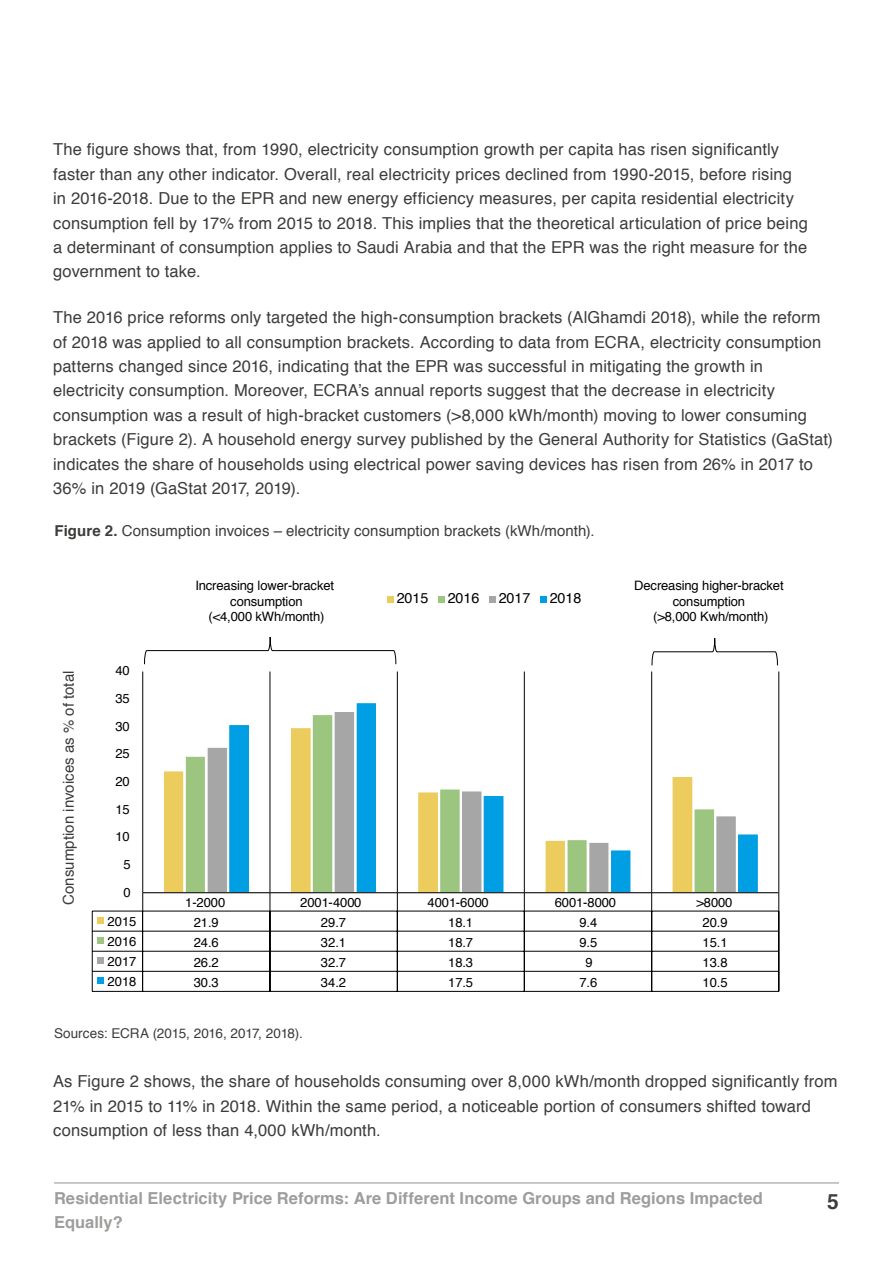
<style>
.page{position:relative;width:893px;height:1263px;background:#fff}
.page>*{position:absolute;margin:0;border:0;box-sizing:border-box;transform-origin:0 0}
.t1{font:700 21px "Helvetica";color:#3c3c3b}
.t2{font:16.5px/24.5px "Helvetica";letter-spacing:.01em;color:#3c3c3b}
.t3{font:700 16.5px "Helvetica";letter-spacing:.005em;color:#9d9d9c}
.t4{font:15px "Helvetica";letter-spacing:.005em;color:#3c3c3b}
.t5{font:14.25px "Helvetica";letter-spacing:-.005em;color:#000}
.t6{font:13.5px "Helvetica";color:#3c3c3b}
.t7{font:13.05px/15.6px "Helvetica";letter-spacing:-.01em;color:#000;text-align:center}
.s1{font-weight:700}
</style>
<div class="page">
<hr style="left:54px;top:1182px;width:785px;height:1px;background:#9d9d9c">
<hr style="left:142px;top:671px;width:1px;height:222px;background:#000">
<hr style="left:270px;top:671px;width:1px;height:222px;background:#000">
<hr style="left:397px;top:671px;width:1px;height:222px;background:#000">
<hr style="left:524px;top:671px;width:1px;height:222px;background:#000">
<hr style="left:651px;top:671px;width:1px;height:222px;background:#000">
<hr style="left:778px;top:671px;width:1px;height:222px;background:#000">
<svg style="left:164px;top:757px;width:22px;height:135px;background:#eed67f"></svg>
<svg style="left:186px;top:748px;width:22px;height:144px;background:#adcf97"></svg>
<div style="left:208px;top:747px;width:20px;height:145px;background:#a6a6a6"></div>
<svg style="left:229px;top:703px;width:529px;height:189px"></svg>
<hr style="left:143px;top:892px;width:636px;height:1px;background:#000">
<hr style="left:92px;top:911px;width:687px;height:1px;background:#000">
<hr style="left:92px;top:931px;width:687px;height:1px;background:#000">
<hr style="left:92px;top:951px;width:687px;height:1px;background:#000">
<hr style="left:92px;top:971px;width:687px;height:1px;background:#000">
<hr style="left:92px;top:991px;width:687px;height:1px;background:#000">
<svg style="left:142px;top:893px;width:1px;height:98px"></svg>
<svg style="left:270px;top:893px;width:1px;height:98px"></svg>
<svg style="left:397px;top:893px;width:1px;height:98px"></svg>
<svg style="left:524px;top:893px;width:1px;height:98px"></svg>
<svg style="left:651px;top:893px;width:1px;height:98px"></svg>
<svg style="left:778px;top:893px;width:1px;height:98px"></svg>
<svg style="left:92px;top:911px;width:11px;height:80px"></svg>
<svg style="left:388px;top:596px;width:6px;height:6px"></svg>
<svg style="left:439px;top:596px;width:6px;height:6px"></svg>
<svg style="left:490px;top:596px;width:6px;height:6px"></svg>
<svg style="left:541px;top:596px;width:6px;height:6px"></svg>
<svg style="left:651px;top:638px;width:127px;height:28px"></svg>
<svg style="left:144px;top:637px;width:253px;height:28px"></svg>
<p class="t2" style="left:53px;top:138px;width:756px">The figure shows that, from 1990, electricity consumption growth per capita has risen significantly faster than any other indicator. Overall, real electricity prices declined from 1990-2015, before rising in 2016-2018. Due to the EPR and new energy efficiency measures, per capita residential electricity consumption fell by 17% from 2015 to 2018. This implies that the theoretical articulation of price being a determinant of consumption applies to Saudi Arabia and that the EPR was the right measure for the government to take.</p>
<p class="t2" style="left:53px;top:306px;width:781px">The 2016 price reforms only targeted the high-consumption brackets (AlGhamdi 2018), while the reform of 2018 was applied to all consumption brackets. According to data from ECRA, electricity consumption patterns changed since 2016, indicating that the EPR was successful in mitigating the growth in electricity consumption. Moreover, ECRA’s annual reports suggest that the decrease in electricity consumption was a result of high-bracket customers (&gt;8,000 kWh/month) moving to lower consuming brackets (Figure 2). A household energy survey published by the General Authority for Statistics (GaStat) indicates the share of households using electrical power saving devices has risen from 26% in 2017 to 36% in 2019 (GaStat 2017, 2019).</p>
<p class="t4" style="left:54px;top:520px;width:542px"><span class="s1">Figure 2.</span> Consumption invoices – electricity consumption brackets (kWh/month).</p>
<p class="t4" style="left:57px;top:905px;width:236px;rotate:-90deg">Consumption invoices as % of total</p>
<p class="t7" style="left:115px;top:663px;width:16px">40</p>
<p class="t7" style="left:115px;top:691px;width:16px">35</p>
<p class="t7" style="left:115px;top:719px;width:16px">30</p>
<p class="t7" style="left:115px;top:746px;width:16px">25</p>
<p class="t7" style="left:115px;top:774px;width:16px">20</p>
<p class="t7" style="left:115px;top:802px;width:16px">15</p>
<p class="t7" style="left:115px;top:829px;width:16px">10</p>
<p class="t7" style="left:124px;top:857px;width:9px">5</p>
<p class="t7" style="left:124px;top:885px;width:9px">0</p>
<p class="t7" style="left:195px;top:578px;width:140px">Increasing lower-bracket consumption<br>(&lt;4,000 kWh/month)</p>
<p class="t5" style="left:397px;top:587px;width:33px">2015</p>
<p class="t5" style="left:448px;top:587px;width:33px">2016</p>
<p class="t5" style="left:499px;top:587px;width:33px">2017</p>
<p class="t5" style="left:550px;top:587px;width:33px">2018</p>
<p class="t7" style="left:634px;top:578px;width:151px">Decreasing higher-bracket consumption<br>(&gt;8,000 Kwh/month)</p>
<p class="t7" style="left:185px;top:895px;width:42px">1-2000</p>
<p class="t7" style="left:300px;top:895px;width:63px">2001-4000</p>
<p class="t7" style="left:427px;top:895px;width:63px">4001-6000</p>
<p class="t7" style="left:555px;top:895px;width:63px">6001-8000</p>
<p class="t7" style="left:696px;top:895px;width:37px">&gt;8000</p>
<p class="t7" style="left:108px;top:914px;width:30px">2015</p>
<p class="t7" style="left:194px;top:915px;width:27px">21.9</p>
<p class="t7" style="left:321px;top:915px;width:27px">29.7</p>
<p class="t7" style="left:448px;top:915px;width:27px">18.1</p>
<p class="t7" style="left:579px;top:915px;width:19px">9.4</p>
<p class="t7" style="left:703px;top:915px;width:27px">20.9</p>
<p class="t7" style="left:108px;top:934px;width:30px">2016</p>
<p class="t7" style="left:194px;top:934px;width:27px">24.6</p>
<p class="t7" style="left:321px;top:934px;width:27px">32.1</p>
<p class="t7" style="left:448px;top:934px;width:27px">18.7</p>
<p class="t7" style="left:579px;top:934px;width:19px">9.5</p>
<p class="t7" style="left:703px;top:934px;width:27px">15.1</p>
<p class="t7" style="left:108px;top:954px;width:30px">2017</p>
<p class="t7" style="left:194px;top:955px;width:27px">26.2</p>
<p class="t7" style="left:321px;top:955px;width:27px">32.7</p>
<p class="t7" style="left:448px;top:955px;width:27px">18.3</p>
<p class="t7" style="left:586px;top:955px;width:9px">9</p>
<p class="t7" style="left:703px;top:955px;width:27px">13.8</p>
<p class="t7" style="left:108px;top:974px;width:30px">2018</p>
<p class="t7" style="left:194px;top:975px;width:27px">30.3</p>
<p class="t7" style="left:321px;top:975px;width:27px">34.2</p>
<p class="t7" style="left:448px;top:975px;width:27px">17.5</p>
<p class="t7" style="left:579px;top:975px;width:19px">7.6</p>
<p class="t7" style="left:703px;top:975px;width:27px">10.5</p>
<p class="t6" style="left:54px;top:1022px;width:250px">Sources: ECRA (2015, 2016, 2017, 2018).</p>
<p class="t2" style="left:53px;top:1070px;width:786px">As Figure 2 shows, the share of households consuming over 8,000 kWh/month dropped significantly from<br>21% in 2015 to 11% in 2018. Within the same period, a noticeable portion of consumers shifted toward consumption of less than 4,000 kWh/month.</p>
<p class="t3" style="left:54px;top:1185px;width:710px">Residential Electricity Price Reforms: Are Different Income Groups and Regions Impacted</p>
<p class="t1" style="left:827px;top:1185px;width:13px">5</p>
<p class="t3" style="left:54px;top:1209px;width:70px">Equally?</p>
</div>
